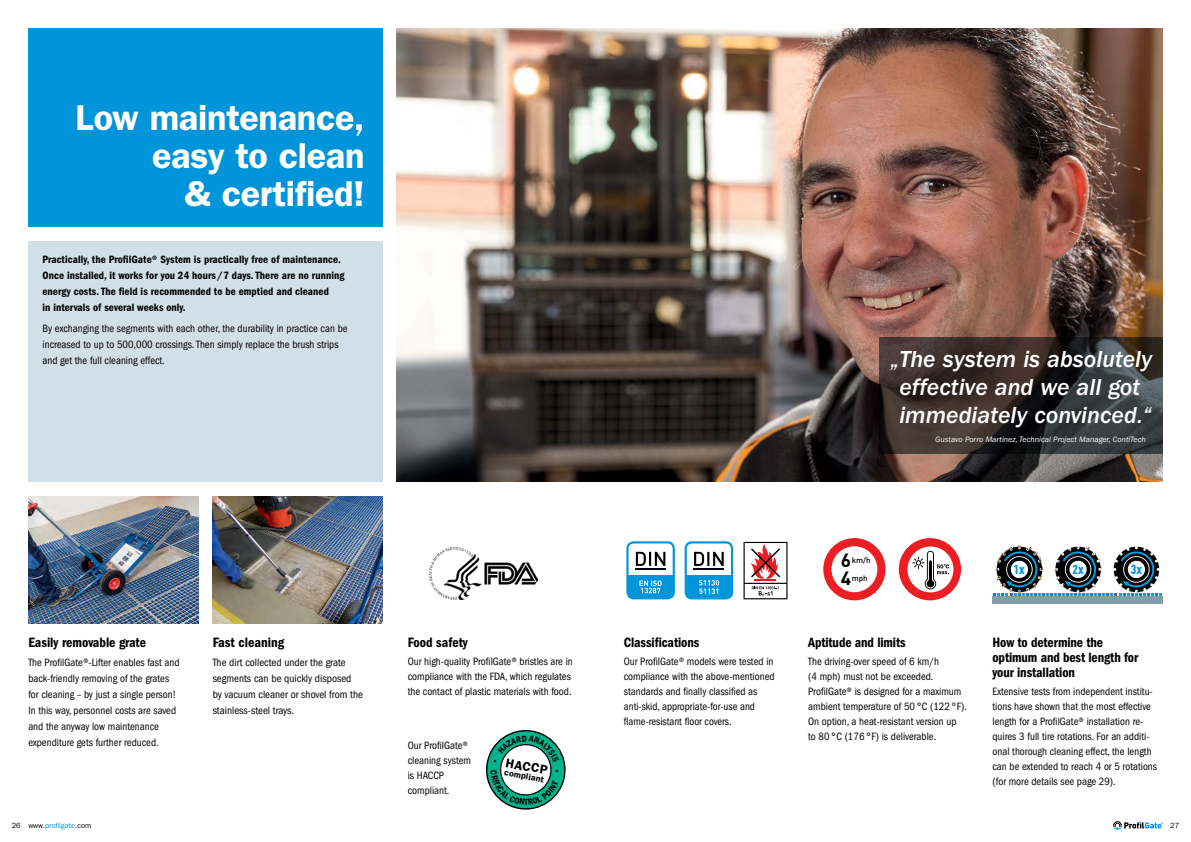
<style>
.page{position:relative;width:1191px;height:842px;background:#fff}
.page>*{position:absolute;margin:0;border:0;box-sizing:border-box;transform-origin:0 0}
.t1{font:600 36px/38px "ITC Franklin Gothic Std";letter-spacing:-.01em;color:#fff;text-align:right}
.t2{font:24px/28px "ITC Franklin Gothic Std Med It";color:#fff;text-align:center}
.t3{font:700 19px/18px "DIN Pro";color:#000}
.t4{font:14px/15px "ITC Franklin Gothic Std Dm Cd";letter-spacing:-.01em;color:#000}
.t5{font:900 13px "DIN Cond";color:#0095da}
.t6{font:600 12.8px "ITC Franklin Gothic Std";color:#000}
.t7{font:condensed 11px/15px "ITC Franklin Gothic Std";color:#000}
.t8{font:11px/16px "ITC Franklin Gothic Std Dm Cd";letter-spacing:.005em;color:#000}
.t9{font:600 8.8px "ITC Franklin Gothic Std";color:#000}
.t10{font:italic 8px "ITC Franklin Gothic Std";color:#fff}
.t11{font:500 8px/17.5px "DIN Pro";color:#000}
.t12{font:7.5px "ITC Franklin Gothic Std";color:#000}
.s1{color:#0095da}
</style>
<div class="page">
<svg style="left:1113px;top:821px;width:49px;height:9px"></svg>
<div style="left:28px;top:241px;width:355px;height:241px;background:#d1dfe7"></div>
<img style="left:28px;top:496px;width:170px;height:128px">
<img style="left:213px;top:496px;width:170px;height:128px">
<div style="left:28px;top:28px;width:355px;height:199px;background:#0095da"></div>
<img style="left:397px;top:28px;width:765px;height:454px">
<div style="left:626px;top:541px;width:49px;height:58px;border:2px solid #0095da;border-radius:6px"></div>
<svg style="left:636px;top:552px;width:29px;height:14px"></svg>
<hr style="left:635px;top:568px;width:30px;height:2px;background:#000">
<div style="left:628px;top:576px;width:45px;height:22px;background:#0095da;border-radius:6px"></div>
<hr style="left:627px;top:576px;width:47px;height:4px;background:#0095da">
<svg style="left:639px;top:580px;width:23px;height:13px"></svg>
<div style="left:684px;top:541px;width:49px;height:58px;border:2px solid #0095da;border-radius:6px"></div>
<svg style="left:694px;top:552px;width:29px;height:14px"></svg>
<hr style="left:694px;top:568px;width:30px;height:2px;background:#000">
<div style="left:686px;top:576px;width:45px;height:22px;background:#0095da;border-radius:6px"></div>
<hr style="left:685px;top:576px;width:47px;height:4px;background:#0095da">
<svg style="left:699px;top:580px;width:20px;height:14px"></svg>
<svg style="left:743px;top:542px;width:44px;height:57px"></svg>
<svg style="left:821px;top:536px;width:66px;height:66px"></svg>
<div style="left:823px;top:538px;width:62px;height:62px;background:#ed1d24;border-radius:50%"></div>
<div style="left:831px;top:546px;width:46px;height:46px;background:#fff;border-radius:50%"></div>
<svg style="left:897px;top:536px;width:65px;height:66px"></svg>
<div style="left:898px;top:538px;width:63px;height:62px;background:#ed1d24;border-radius:50%"></div>
<div style="left:907px;top:546px;width:46px;height:46px;background:#fff;border-radius:50%"></div>
<svg style="left:912px;top:551px;width:37px;height:38px"></svg>
<img style="left:429px;top:547px;width:109px;height:52px">
<svg style="left:993px;top:545px;width:168px;height:51px"></svg>
<div style="left:992px;top:596px;width:170px;height:8px;background:#849daa"></div>
<svg style="left:879px;top:337px;width:283px;height:117px;background:#35302e"></svg>
<svg style="left:486px;top:730px;width:80px;height:80px"></svg>
<h1 class="t1" style="left:76px;top:99px;width:290px">Low maintenance, easy to clean<br>&amp; certified!</h1>
<p class="t8" style="left:43px;top:251px;width:303px">Practically, the ProfilGate® System is practically free of maintenance.<br>Once installed, it works for you 24 hours/7 days. There are no running energy costs. The field is recommended to be emptied and cleaned<br>in intervals of several weeks only.</p>
<p class="t7" style="left:43px;top:321px;width:306px;line-height:16px">By exchanging the segments with each other, the durability in practice can be increased to up to 500,000 crossings. Then simply replace the brush strips and get the full cleaning effect.</p>
<p class="t4" style="left:28px;top:635px;width:119px">Easily removable grate</p>
<p class="t7" style="left:28px;top:655px;width:153px;line-height:16px">The ProfilGate®-Lifter enables fast and back-friendly removing of the grates for cleaning – by just a single person!<br>In this way, personnel costs are saved and the anyway low maintenance expenditure gets further reduced.</p>
<p class="t4" style="left:213px;top:635px;width:73px">Fast cleaning</p>
<p class="t7" style="left:213px;top:655px;width:152px;line-height:16px">The dirt collected under the grate segments can be quickly disposed by vacuum cleaner or shovel from the stainless-steel trays.</p>
<p class="t4" style="left:408px;top:635px;width:62px">Food safety</p>
<p class="t7" style="left:408px;top:654px;width:167px">Our high-quality ProfilGate® bristles are in compliance with the FDA, which regulates the contact of plastic materials with food.</p>
<p class="t7" style="left:408px;top:737px;width:65px">Our ProfilGate® cleaning system is HACCP compliant.</p>
<p class="t6" style="left:507px;top:755px;width:44px;rotate:10deg">HACCP</p>
<p class="t9" style="left:505px;top:767px;width:42px;rotate:10deg">compliant</p>
<h2 class="t2" style="left:890px;top:345px;width:263px">„The system is absolutely effective and we all got immediately convinced.“</h2>
<p class="t10" style="left:935px;top:435px;width:212px">Gustavo Porro Martinez, Technical Project Manager, ContiTech</p>
<p class="t4" style="left:624px;top:635px;width:77px">Classifications</p>
<p class="t7" style="left:624px;top:654px;width:152px">Our ProfilGate® models were tested in compliance with the above-mentioned standards and finally classified as anti-skid, appropriate-for-use and flame-resistant floor covers.</p>
<h3 class="t3" style="left:840px;top:551px;width:12px">6<br>4</h3>
<p class="t11" style="left:852px;top:552px;width:20px">km/h mph</p>
<p class="t4" style="left:808px;top:635px;width:99px">Aptitude and limits</p>
<p class="t7" style="left:808px;top:654px;width:160px">The driving-over speed of 6 km/h<br>(4 mph) must not be exceeded.<br>ProfilGate® is designed for a maximum ambient temperature of 50°C (122°F).<br>On option, a heat-resistant version up<br>to 80°C (176°F) is deliverable.</p>
<p class="t5" style="left:1013px;top:561px;width:13px">1x</p>
<p class="t5" style="left:1072px;top:561px;width:13px">2x</p>
<p class="t5" style="left:1130px;top:561px;width:13px">3x</p>
<p class="t4" style="left:992px;top:635px;width:147px">How to determine the optimum and best length for your installation</p>
<p class="t7" style="left:992px;top:684px;width:166px">Extensive tests from independent institu&shy;tions have shown that the most effective length for a ProfilGate® installation re&shy;quires 3 full tire rotations. For an additi&shy;onal thorough cleaning effect, the length can be extended to reach 4 or 5 rotations (for more details see page 29).</p>
<p class="t12" style="left:12px;top:821px;width:81px">26 www.<span class="s1">profilgate</span>.com</p>
<p class="t12" style="left:1170px;top:821px;width:10px">27</p>
</div>
